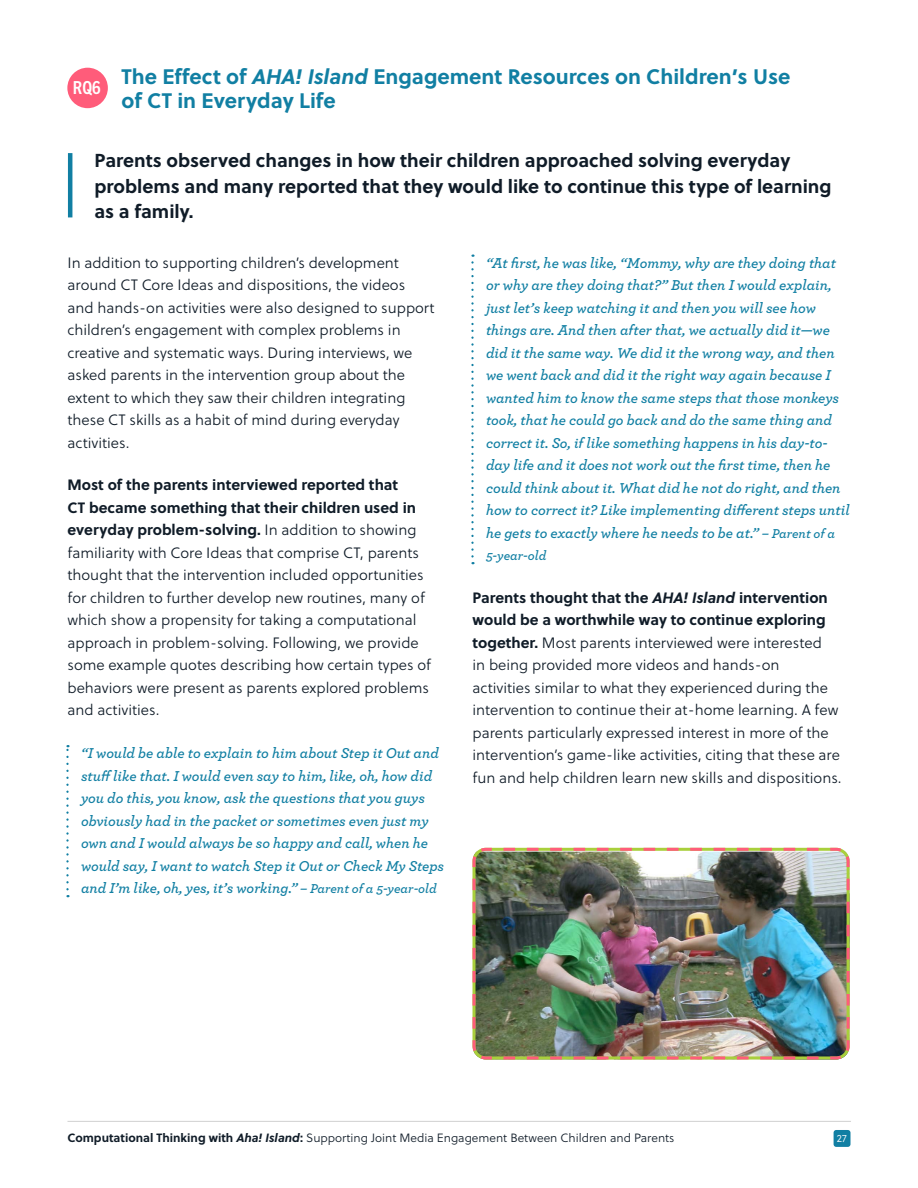
<style>
.page{position:relative;width:918px;height:1188px;background:#fff}
.page>*{position:absolute;margin:0;border:0;box-sizing:border-box;transform-origin:0 0}
.H1_-_RQ{font:700 21px/24px "Soleil";color:#117fa3}
.Pullout{font:700 18.75px/25.5px "Soleil";color:#101c28}
.t1{font:700 condensed 18px "Trade Gothic Next LT Pro";color:#fff}
.body_copy{font:15px/22.5px "Soleil Lt";color:#101c28}
.quote{font:italic 600 15px/22.5px "Archer";color:#117fa3}
.quote-2{font:italic 600 13.5px "Archer";color:#117fa3}
.t2{font:12px "Soleil Lt";color:#101c28}
.t3{font:10.5px "Soleil Lt";color:#fff}
.s1{font-style:italic}
.s2{font-family:"Soleil";font-weight:700}
.s3{font-size:13.5px}
.s4{font-family:"Soleil";font-weight:700;font-style:italic}
</style>
<div class="page">
<hr style="left:68px;top:1121px;width:783px;height:1px;background:#d6d6d6">
<div style="left:834px;top:1130px;width:17px;height:17px;background:#117fa3;border-radius:3px"></div>
<hr style="left:68px;top:153px;width:4px;height:64px;background:#117fa3">
<svg style="left:66px;top:745px;width:3px;height:144px"></svg>
<svg style="left:471px;top:255px;width:3px;height:301px"></svg>
<div style="left:67px;top:68px;width:41px;height:40px;background:#ff5c7a;border-radius:50%"></div>
<img style="left:472px;top:847px;width:378px;height:213px">
<h2 class="t1" style="left:73px;top:76px;width:29px">RQ6</h2>
<h2 class="H1_-_RQ" style="left:122px;top:63px;width:670px">The Effect of <span class="s1">AHA! Island</span> Engagement Resources on Children’s Use of CT in Everyday Life</h2>
<p class="Pullout" style="left:94px;top:147px;width:739px">Parents observed changes in how their children approached solving everyday problems and many reported that they would like to continue this type of learning as a family.</p>
<p class="body_copy" style="left:68px;top:251px;width:368px">In addition to supporting children’s development around CT Core Ideas and dispositions, the videos and hands-on activities were also designed to support children’s engagement with complex problems in creative and systematic ways. During interviews, we asked parents in the intervention group about the extent to which they saw their children integrating these CT skills as a habit of mind during everyday activities.</p>
<p class="body_copy" style="left:68px;top:474px;width:365px"><span class="s2">Most of the parents interviewed reported that<br>CT became something that their children used in everyday problem-solving.</span> In addition to showing familiarity with Core Ideas that comprise CT, parents thought that the intervention included opportunities for children to further develop new routines, many of which show a propensity for taking a computational approach in problem-solving. Following, we provide some example quotes describing how certain types of behaviors were present as parents explored problems and activities.</p>
<p class="quote" style="left:81px;top:741px;width:365px">“I would be able to explain to him about Step it Out and stuff like that. I would even say to him, like, oh, how did you do this, you know, ask the questions that you guys obviously had in the packet or sometimes even just my own and I would always be so happy and call, when he would say, I want to watch Step it Out or Check My Steps and I’m like, oh, yes, it’s working.” <span class="s3">– Parent of a 5-year-old</span></p>
<p class="quote" style="left:486px;top:250px;width:365px">“At first, he was like, “Mommy, why are they doing that or why are they doing that?” But then I would explain, just let’s keep watching it and then you will see how things are. And then after that, we actually did it—we did it the same way. We did it the wrong way, and then we went back and did it the right way again because I wanted him to know the same steps that those monkeys took, that he could go back and do the same thing and correct it. So, if like something happens in his day-to&shy;day life and it does not work out the first time, then he could think about it. What did he not do right, and then how to correct it? Like implementing different steps until he gets to exactly where he needs to be at.” <span class="s3">– Parent of a</span></p>
<p class="quote-2" style="left:486px;top:545px;width:62px">5-year-old</p>
<p class="body_copy" style="left:472px;top:586px;width:371px"><span class="s2">Parents thought that the</span> <span class="s4">AHA! Island</span> <span class="s2">intervention would be a worthwhile way to continue exploring together.</span> Most parents interviewed were interested<br>in being provided more videos and hands-on<br>activities similar to what they experienced during the intervention to continue their at-home learning. A few parents particularly expressed interest in more of the intervention’s game-like activities, citing that these are fun and help children learn new skills and dispositions.</p>
<p class="t2" style="left:68px;top:1130px;width:609px"><span class="s2">Computational Thinking with</span> <span class="s4">Aha! Island</span><span class="s2">:</span> Supporting Joint Media Engagement Between Children and Parents</p>
<p class="t3" style="left:837px;top:1131px;width:12px">27</p>
</div>
